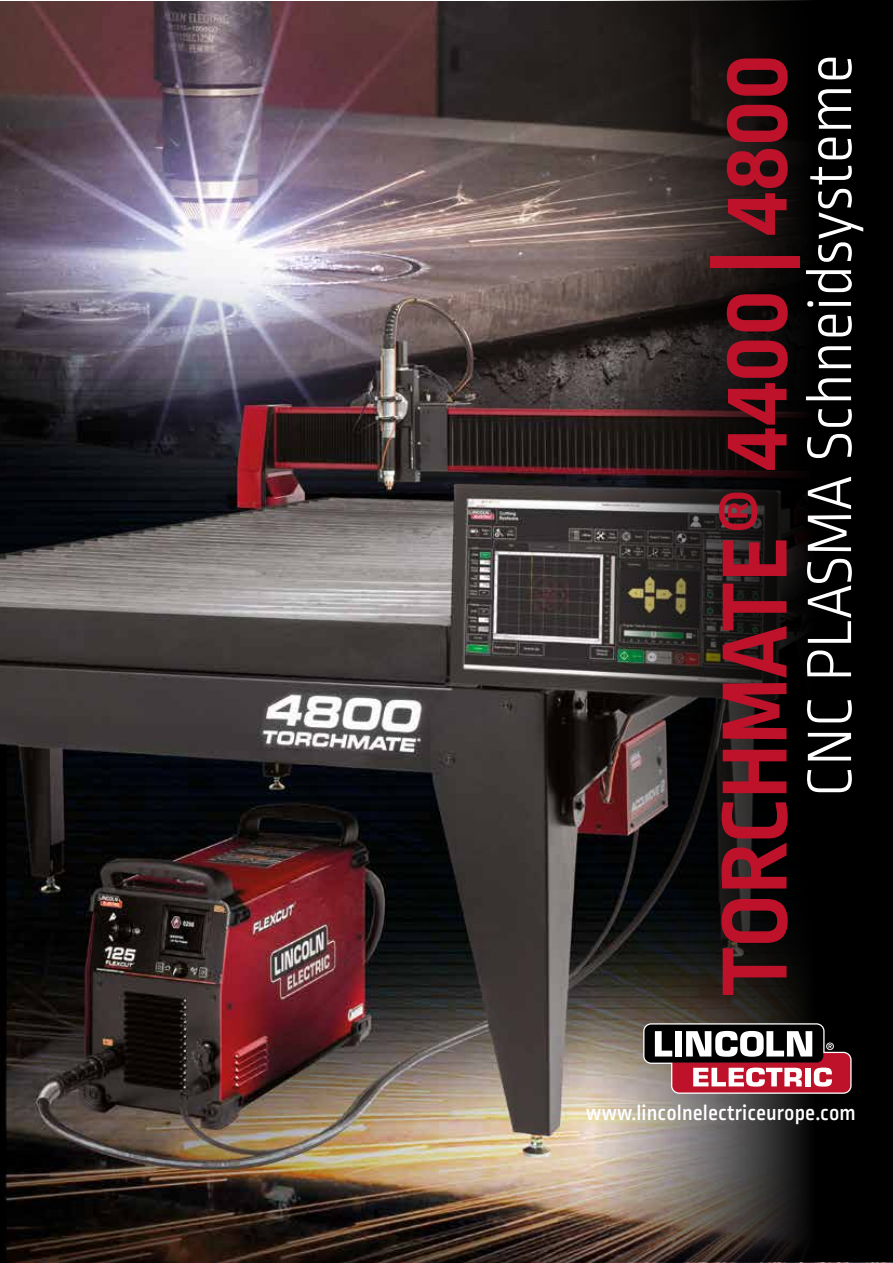
<style>
.page{position:relative;width:893px;height:1263px;background:#fff}
.page>*{position:absolute;margin:0;border:0;box-sizing:border-box;transform-origin:0 0}
.t1{font:700 97.5px "Ropa Sans Pro";color:#bd122a}
.t2{font:300 66px "Ropa Sans Pro";color:#fff}
.t3{font:500 22.5px "Ropa Sans Pro";letter-spacing:.005em;color:#fff}
</style>
<div class="page">
<img style="left:0;top:1px;width:893px;height:1262px">
<svg style="left:558px;top:0;width:335px;height:1261px"></svg>
<svg style="left:643px;top:1023px;width:209px;height:71px"></svg>
<h1 class="t1" style="left:699px;top:997px;width:944px;rotate:-90deg">TORCHMATE® 4400 | 4800</h1>
<h2 class="t2" style="left:795px;top:797px;width:745px;rotate:-90deg">CNC PLASMA Schneidsysteme</h2>
<p class="t3" style="left:586px;top:1100px;width:271px">www.lincolnelectriceurope.com</p>
</div>
